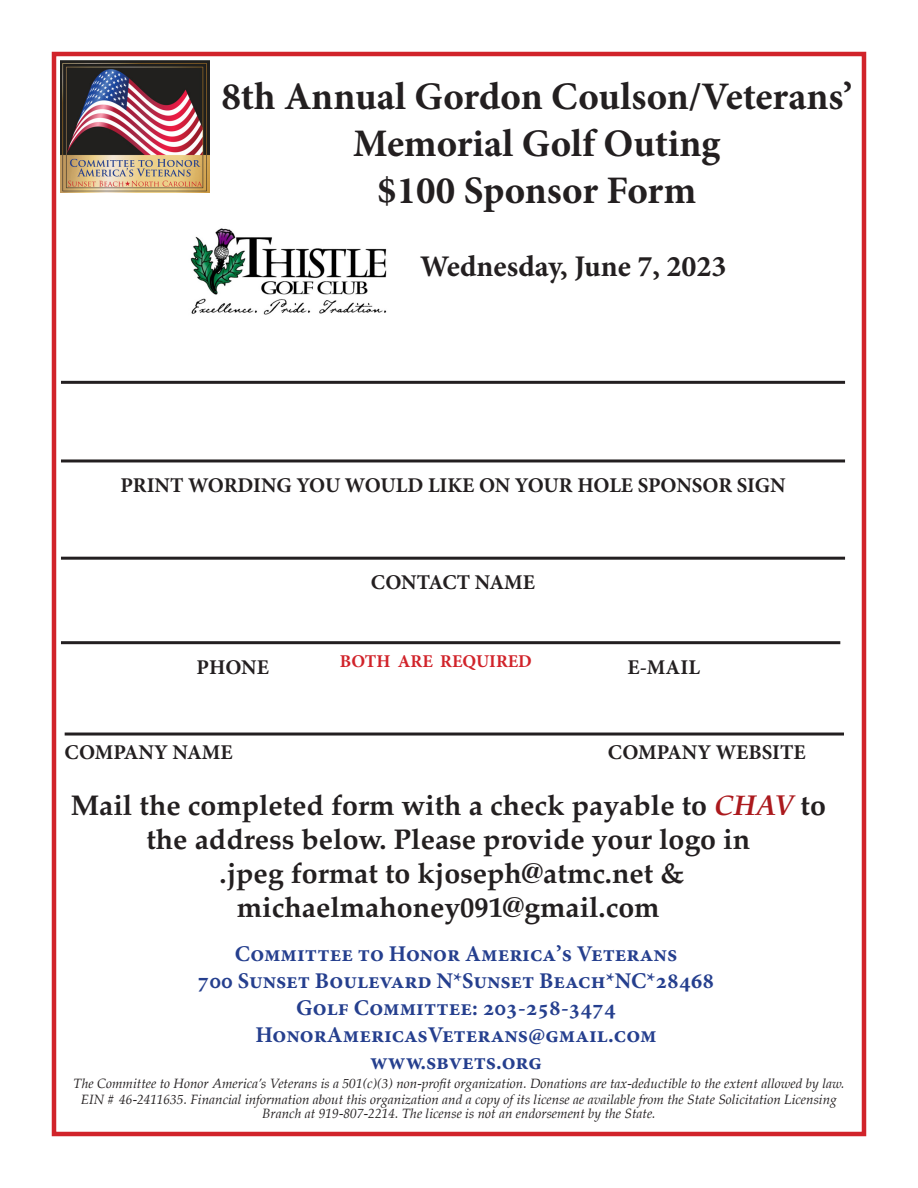
<style>
.page{position:relative;width:918px;height:1188px;background:#fff}
.page>*{position:absolute;margin:0;border:0;box-sizing:border-box;transform-origin:0 0}
.t1{font:700 39px/46.8px "Minion Pro";color:#231f20;text-align:center}
.t2{font:700 30px "Minion Pro";color:#231f20}
.Normal{font:700 28.5px/34.2px "Palatino";color:#231f20;text-align:center}
.t3{font:700 22.5px "Minion Pro";color:#253f8e}
.t4{font:700 21px "Minion Pro";color:#231f20}
.t5{font:700 18px "Minion Pro";color:#d1232a}
.Free_Form{font:italic 13.5px/16.2px "Palatino";color:#231f20;text-align:center}
.s1{font-style:italic;color:#ab191d}
</style>
<div class="page">
<div style="left:52px;top:52px;width:814px;height:1084px;border:4px solid #d1232a"></div>
<img style="left:61px;top:60px;width:149px;height:133px">
<img style="left:190px;top:228px;width:197px;height:87px">
<hr style="left:61px;top:459px;width:784px;height:3px;background:#231f20">
<hr style="left:61px;top:557px;width:784px;height:3px;background:#231f20">
<hr style="left:61px;top:641px;width:779px;height:3px;background:#231f20">
<hr style="left:61px;top:381px;width:784px;height:3px;background:#231f20">
<hr style="left:65px;top:733px;width:779px;height:3px;background:#231f20">
<p class="t1" style="left:221px;top:73px;width:632px">8th Annual Gordon Coulson/Veterans’<br>Memorial Golf Outing</p>
<p class="t1" style="left:377px;top:167px;width:320px">$100 Sponsor Form</p>
<p class="t2" style="left:420px;top:245px;width:308px">Wednesday, June 7, 2023</p>
<p class="t4" style="left:120px;top:471px;width:667px">PRINT WORDING YOU WOULD LIKE ON YOUR HOLE SPONSOR SIGN</p>
<p class="t4" style="left:371px;top:568px;width:166px">CONTACT NAME</p>
<p class="t5" style="left:340px;top:649px;width:194px">BOTH ARE REQUIRED</p>
<p class="t4" style="left:197px;top:652px;width:74px">PHONE</p>
<p class="t4" style="left:628px;top:652px;width:74px">E-MAIL</p>
<p class="t4" style="left:65px;top:737px;width:170px">COMPANY NAME</p>
<p class="t4" style="left:608px;top:737px;width:199px">COMPANY WEBSITE</p>
<p class="Normal" style="left:71px;top:787px;width:757px">Mail the completed form with a check payable to <span class="s1">CHAV</span> to the address below. Please provide your logo in<br>.jpeg format to kjoseph@atmc.net &amp; michaelmahoney091@gmail.com</p>
<p class="t3" style="left:235px;top:938px;width:444px">Committee to Honor America’s Veterans</p>
<p class="t3" style="left:198px;top:965px;width:518px">700 Sunset Boulevard N*Sunset Beach*NC*28468</p>
<p class="t3" style="left:296px;top:992px;width:321px">Golf Committee: 203-258-3474</p>
<p class="t3" style="left:255px;top:1019px;width:403px">HonorAmericasVeterans@gmail.com</p>
<p class="t3" style="left:370px;top:1046px;width:173px">www.sbvets.org</p>
<p class="Free_Form" style="left:74px;top:1075px;width:772px">The Committee to Honor America’s Veterans is a 501(c)(3) non-profit organization. Donations are tax-deductible to the extent allowed by law.<br>EIN # 46-2411635. Financial information about this organization and a copy of its license ae available from the State Solicitation Licensing</p>
<p class="Free_Form" style="left:262px;top:1105px;width:395px">Branch at 919-807-2214. The license is not an endorsement by the State.</p>
</div>
